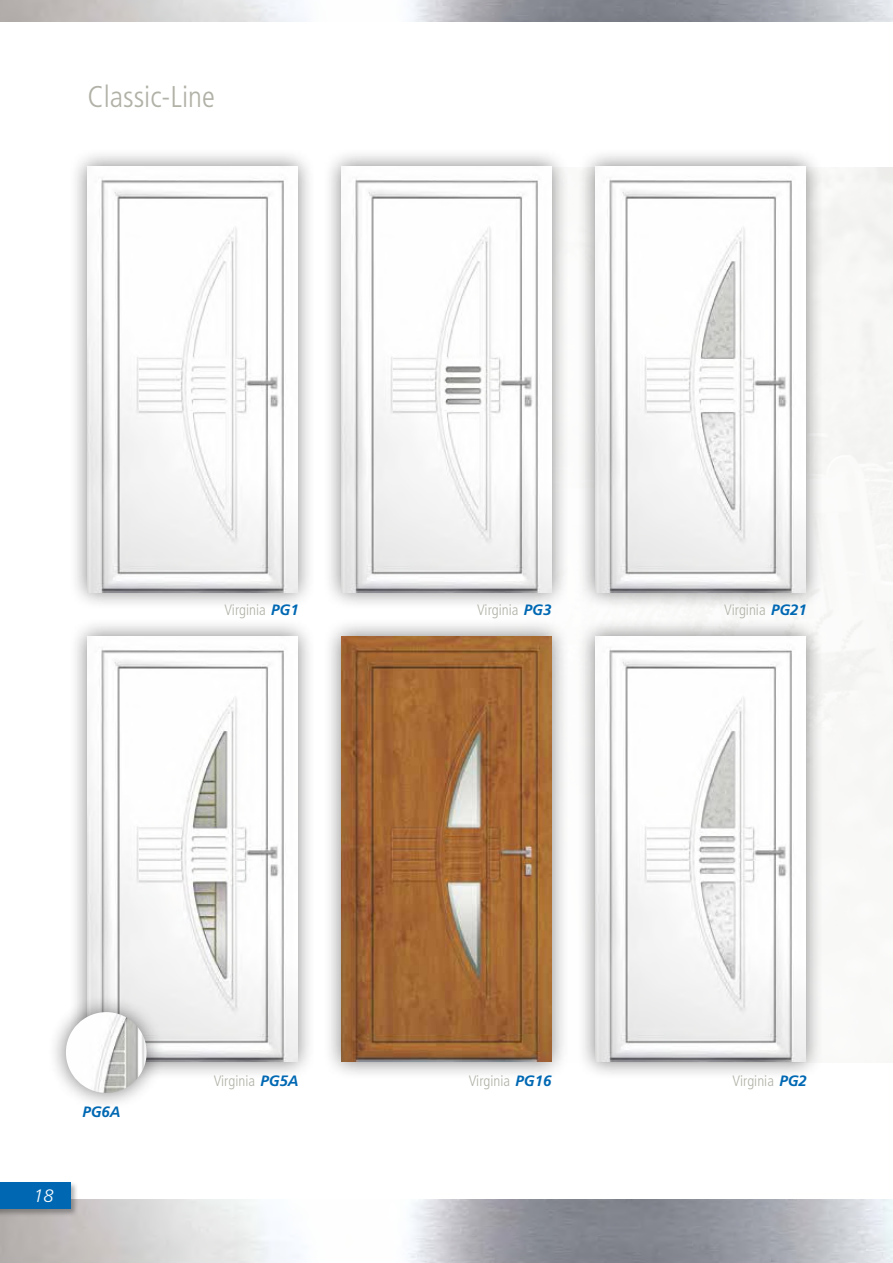
<style>
.page{position:relative;width:893px;height:1263px;background:#fff}
.page>*{position:absolute;margin:0;border:0;box-sizing:border-box;transform-origin:0 0}
.t1{font:300 condensed 30px "Frutiger";color:#b1b1a7}
.t2{font:italic 300 18px "Frutiger";color:#fff}
.t3{font:300 condensed 15px "Frutiger";color:#b1b1a7}
.t4{font:italic 700 15px "Frutiger";color:#0068b3}
.s1{font-weight:700;font-style:italic;font-stretch:normal;color:#0068b3}
</style>
<div class="page">
<div style="left:0;top:1181px;width:78px;height:36px;background:#000;opacity:.3"></div>
<div style="left:0;top:1182px;width:71px;height:27px;background:#0068b3"></div>
<div style="left:69px;top:148px;width:247px;height:463px;background:#000;opacity:.5"></div>
<img style="left:88px;top:167px;width:209px;height:425px">
<div style="left:577px;top:148px;width:247px;height:463px;background:#000;opacity:.5"></div>
<img style="left:596px;top:167px;width:209px;height:425px">
<div style="left:323px;top:618px;width:247px;height:462px;background:#000;opacity:.5"></div>
<img style="left:342px;top:636px;width:209px;height:425px">
<div style="left:323px;top:148px;width:247px;height:463px;background:#000;opacity:.5"></div>
<img style="left:342px;top:167px;width:209px;height:425px">
<div style="left:69px;top:618px;width:247px;height:462px;background:#000;opacity:.5"></div>
<img style="left:88px;top:636px;width:209px;height:425px">
<div style="left:577px;top:618px;width:247px;height:462px;background:#000;opacity:.5"></div>
<img style="left:596px;top:636px;width:209px;height:425px">
<div style="left:48px;top:994px;width:117px;height:117px;background:#000;opacity:.5"></div>
<img style="left:66px;top:1012px;width:81px;height:81px;border-radius:40px">
<h1 class="t1" style="left:88px;top:79px;width:129px">Classic-Line</h1>
<p class="t3" style="left:224px;top:601px;width:76px">Virginia <span class="s1">PG1</span></p>
<p class="t3" style="left:477px;top:601px;width:76px">Virginia <span class="s1">PG3</span></p>
<p class="t3" style="left:724px;top:601px;width:84px">Virginia <span class="s1">PG21</span></p>
<p class="t2" style="left:34px;top:1186px;width:22px">18</p>
<p class="t4" style="left:82px;top:1103px;width:40px">PG6A</p>
<p class="t3" style="left:214px;top:1072px;width:87px">Virginia <span class="s1">PG5A</span></p>
<p class="t3" style="left:469px;top:1072px;width:84px">Virginia <span class="s1">PG16</span></p>
<p class="t3" style="left:733px;top:1072px;width:76px">Virginia <span class="s1">PG2</span></p>
</div>
